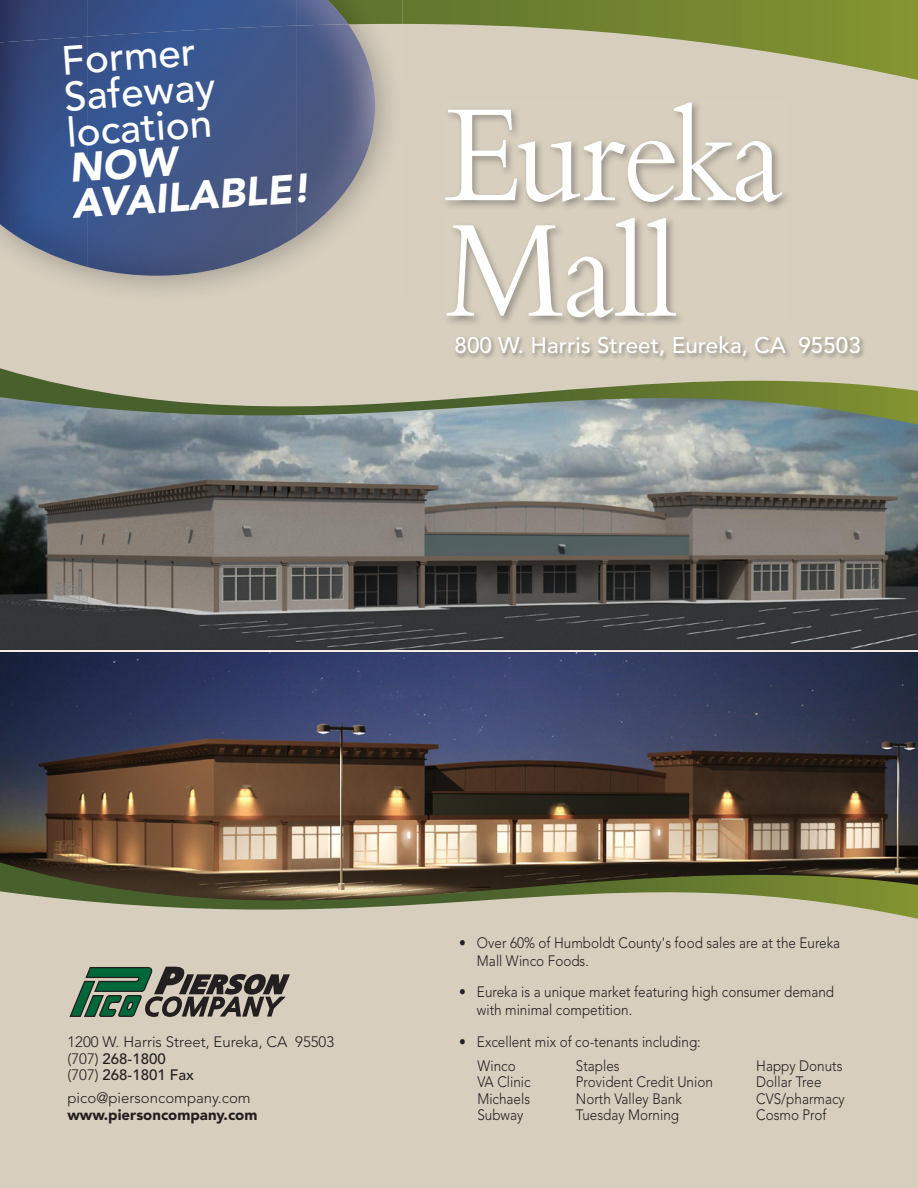
<style>
.page{position:relative;width:918px;height:1188px;background:#fff}
.page>*{position:absolute;margin:0;border:0;box-sizing:border-box;transform-origin:0 0}
.t1{font:145.5px/115.5px "Bembo";letter-spacing:-.02em;color:#fff;scale:.9 1}
.t2{font:500 40.5px/36px "Avenir";color:#fff}
.t3{font:italic 900 40.5px/36px "Avenir";color:#fff}
.t4{font:italic 25.8px/22.2px "Frutiger";letter-spacing:.05em;color:#231f20;text-align:center}
.t5{font:500 22.5px "Avenir";color:#fff}
.t6{font:300 15px/16.5px "Avenir";color:#231f20;scale:.9 1}
.t7{font:300 15px/16.5px "Avenir";color:#231f20}
.t8{font:900 15px "Avenir";color:#231f20}
.s1{font-weight:900;font-size:36.9px}
.s2{font-weight:900}
.s3{font-weight:500}
</style>
<div class="page">
<img style="left:0;top:653px;width:918px;height:209px">
<img style="left:0;top:433px;width:918px;height:216px">
<div style="left:0;top:919px;width:918px;height:269px;background:#d8cebe"></div>
<svg style="left:0;top:80px;width:918px;height:353px;background:#d1c9bb"></svg>
<svg style="left:0;top:862px;width:918px;height:57px;background:#7f7b5b"></svg>
<svg style="left:0;top:368px;width:918px;height:57px;background:#9fa58f"></svg>
<svg style="left:69px;top:966px;width:222px;height:52px;background:#838c7c"></svg>
<img style="left:454px;top:335px;width:411px;height:27px">
<img style="left:442px;top:100px;width:349px;height:227px">
<svg style="left:0;top:1070px;width:1px;height:118px"></svg>
<svg style="left:403px;top:0;width:515px;height:80px;background:#a4a972"></svg>
<img style="left:0;top:44px;width:403px;height:259px">
<img style="left:348px;top:0;width:55px;height:44px">
<img style="left:296px;top:26px;width:78px;height:211px">
<img style="left:296px;top:0;width:52px;height:26px">
<img style="left:0;top:42px;width:87px;height:225px">
<img style="left:0;top:0;width:87px;height:42px">
<img style="left:87px;top:37px;width:209px;height:239px">
<img style="left:87px;top:0;width:209px;height:37px">
<h2 class="t2" style="left:60px;top:44px;width:153px;rotate:-4deg">Former<br>Safeway location</h2>
<h2 class="t3" style="left:68px;top:150px;width:240px;rotate:-4deg">NOW<br>AVAILABLE!</h2>
<h1 class="t1" style="left:445px;top:94px;width:377px">Eureka<br>Mall</h1>
<h3 class="t5" style="left:454px;top:332px;width:408px">800 W. Harris Street, Eureka, CA 95503</h3>
<h3 class="t4" style="left:143px;top:974px;width:148px"><span class="s1">P</span><span class="s2">IERSON<br></span>COMPANY</h3>
<p class="t7" style="left:68px;top:1034px;width:268px">1200 W. Harris Street, Eureka, CA 95503 (707) <span class="s3">268-1800<br></span>(707) <span class="s3">268-1801 Fax</span></p>
<p class="t7" style="left:68px;top:1090px;width:185px">pico@piersoncompany.com</p>
<p class="t8" style="left:68px;top:1106px;width:191px">www.piersoncompany.com</p>
<p class="t6" style="left:477px;top:934px;width:405px;line-height:18px;text-indent:-18px">• Over 60% of Humboldt County's food sales are at the Eureka<br>Mall Winco Foods.</p>
<p class="t6" style="left:477px;top:983px;width:398px;line-height:18px;text-indent:-18px">• Eureka is a unique market featuring high consumer demand with minimal competition.</p>
<p class="t6" style="left:477px;top:1029px;width:250px;line-height:24.2px;text-indent:-18px">• Excellent mix of co-tenants including:<br>Winco</p>
<p class="t6" style="left:477px;top:1074px;width:61px;text-align:justify">VA Clinic Michaels Subway</p>
<p class="t6" style="left:576px;top:1057px;width:154px">Staples<br>Provident Credit Union<br>North Valley Bank<br>Tuesday Morning</p>
<p class="t6" style="left:756px;top:1057px;width:100px">Happy Donuts<br>Dollar Tree<br>CVS/pharmacy<br>Cosmo Prof</p>
</div>
